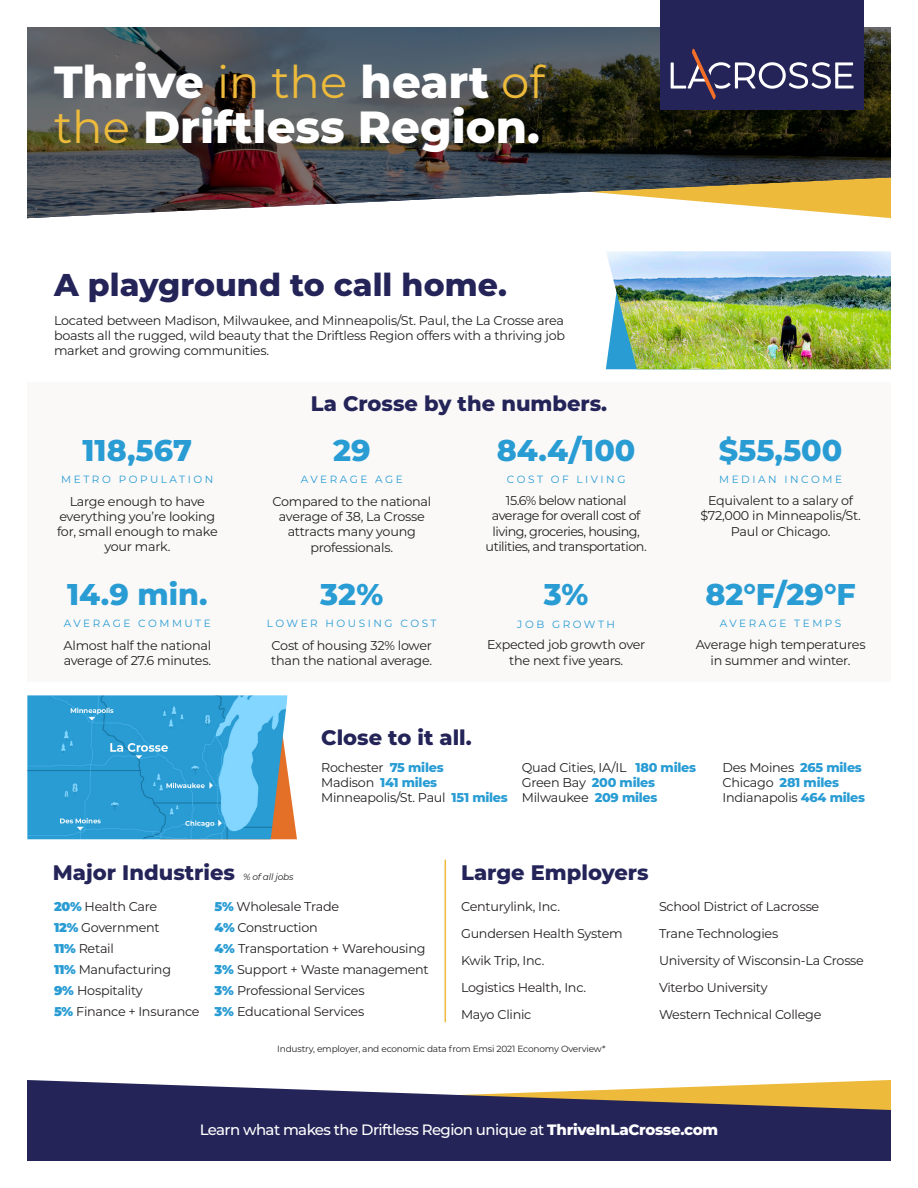
<style>
.page{position:relative;width:918px;height:1188px;background:#fff}
.page>*{position:absolute;margin:0;border:0;box-sizing:border-box;transform-origin:0 0}
.t1{font:800 45px/45px "Montserrat";color:#fff}
.t2{font:800 31.5px "Montserrat";color:#242459}
.t3{font:800 30px "Montserrat";color:#299cd4}
.t4{font:800 21px "Montserrat";color:#242459}
.t5{font:500 15px "Montserrat";letter-spacing:-.04em;color:#fff}
.t6{font:12.75px/15.3px "Montserrat";letter-spacing:-.02em;color:#231f20;text-align:center}
.t7{font:12.75px/15.3px "Montserrat";letter-spacing:-.04em;color:#231f20;text-align:center}
.t8{font:800 12.75px "Montserrat";letter-spacing:-.02em;color:#299cd4}
.t9{font:10.5px "Montserrat";letter-spacing:.24em;color:#299cd4}
.t10{font:9px "Montserrat";letter-spacing:-.02em;color:#231f20}
.t11{font:italic 9px "Montserrat";letter-spacing:-.02em;color:#231f20}
.s1{font-weight:400;color:#edba3b}
.s2{font-weight:800;color:#299cd4}
.s3{font-weight:400;color:#231f20}
.s4{font-weight:900;color:#299cd4}
.s5{font-weight:800}
</style>
<div class="page">
<div style="left:27px;top:382px;width:864px;height:299px;background:#faf9f8"></div>
<hr style="left:445px;top:860px;width:1px;height:162px;background:#edba3b">
<img style="left:606px;top:251px;width:285px;height:118px">
<svg style="left:288px;top:775px;width:9px;height:64px"></svg>
<img style="left:27px;top:695px;width:261px;height:144px">
<svg style="left:27px;top:27px;width:864px;height:191px;background:#565551"></svg>
<div style="left:660px;top:0;width:204px;height:110px;background:#242459"></div>
<svg style="left:671px;top:49px;width:183px;height:50px"></svg>
<svg style="left:27px;top:1080px;width:864px;height:81px;background:#4a4665"></svg>
<p class="t1" style="left:54px;top:57px;width:492px">Thrive <span class="s1">in the</span> heart <span class="s1">of the</span> Driftless Region.</p>
<p class="t2" style="left:54px;top:261px;width:455px">A playground to call home.</p>
<p class="t6" style="left:54px;top:312px;width:513px;text-align:justify">Located between Madison, Milwaukee, and Minneapolis/St. Paul, the La Crosse area boasts all the rugged, wild beauty that the Driftless Region offers with a thriving job market and growing communities.</p>
<p class="t3" style="left:83px;top:428px;width:111px">118,567</p>
<p class="t9" style="left:61px;top:472px;width:154px">METRO POPULATION</p>
<p class="t6" style="left:57px;top:493px;width:162px">Large enough to have everything you’re looking for, small enough to make your mark.</p>
<p class="t3" style="left:67px;top:572px;width:142px">14.9 min.</p>
<p class="t9" style="left:64px;top:616px;width:149px">AVERAGE COMMUTE</p>
<p class="t6" style="left:64px;top:637px;width:149px;text-align:left">Almost half the national average of 27.6 minutes.</p>
<p class="t4" style="left:311px;top:388px;width:298px">La Crosse by the numbers.</p>
<p class="t3" style="left:333px;top:428px;width:39px">29</p>
<p class="t3" style="left:497px;top:428px;width:140px">84.4/100</p>
<p class="t3" style="left:719px;top:428px;width:125px">$55,500</p>
<p class="t9" style="left:301px;top:472px;width:104px">AVERAGE AGE</p>
<p class="t6" style="left:272px;top:493px;width:160px">Compared to the national average of 38, La Crosse attracts many young professionals.</p>
<p class="t9" style="left:507px;top:472px;width:120px">COST OF LIVING</p>
<p class="t7" style="left:486px;top:492px;width:163px">15.6% below national average for overall cost of living, groceries, housing, utilities, and transportation.</p>
<p class="t9" style="left:719px;top:472px;width:124px">MEDIAN INCOME</p>
<p class="t6" style="left:700px;top:493px;width:162px">Equivalent to a salary of $72,000 in Minneapolis/St.<br>Paul or Chicago.</p>
<p class="t3" style="left:320px;top:572px;width:65px">32%</p>
<p class="t3" style="left:544px;top:572px;width:46px">3%</p>
<p class="t3" style="left:705px;top:572px;width:152px">82°F/29°F</p>
<p class="t9" style="left:267px;top:616px;width:171px">LOWER HOUSING COST</p>
<p class="t6" style="left:271px;top:637px;width:162px;text-align:left">Cost of housing 32% lower than the national average.</p>
<p class="t9" style="left:517px;top:617px;width:99px">JOB GROWTH</p>
<p class="t6" style="left:487px;top:637px;width:160px">Expected job growth over the next five years.</p>
<p class="t9" style="left:720px;top:617px;width:123px">AVERAGE TEMPS</p>
<p class="t6" style="left:696px;top:637px;width:171px">Average high temperatures in summer and winter.</p>
<p class="t4" style="left:321px;top:722px;width:152px">Close to it all.</p>
<p class="t6" style="left:321px;top:759px;width:124px">Rochester <span class="s2">75 miles</span></p>
<p class="t8" style="left:321px;top:773px;width:118px"><span class="s3">Madison</span> 141 miles</p>
<p class="t6" style="left:321px;top:790px;width:188px">Minneapolis/St. Paul <span class="s2">151 miles</span></p>
<p class="t6" style="left:522px;top:759px;width:176px">Quad Cities, IA/IL <span class="s2">180 miles</span></p>
<p class="t6" style="left:522px;top:774px;width:135px">Green Bay <span class="s2">200 miles</span></p>
<p class="t6" style="left:522px;top:790px;width:137px">Milwaukee <span class="s2">209 miles</span></p>
<p class="t6" style="left:723px;top:759px;width:141px">Des Moines <span class="s2">265 miles</span></p>
<p class="t8" style="left:723px;top:773px;width:118px"><span class="s3">Chicago</span> 281 miles</p>
<p class="t6" style="left:723px;top:790px;width:144px">Indianapolis <span class="s2">464 miles</span></p>
<p class="t4" style="left:53px;top:857px;width:184px">Major Industries</p>
<p class="t4" style="left:461px;top:857px;width:189px">Large Employers</p>
<p class="t6" style="left:461px;top:898px;width:101px">Centurylink, Inc.</p>
<p class="t6" style="left:461px;top:925px;width:163px">Gundersen Health System</p>
<p class="t6" style="left:461px;top:952px;width:85px">Kwik Trip, Inc.</p>
<p class="t6" style="left:461px;top:979px;width:127px">Logistics Health, Inc.</p>
<p class="t6" style="left:461px;top:1006px;width:72px">Mayo Clinic</p>
<p class="t11" style="left:243px;top:870px;width:52px">% of all jobs</p>
<p class="t6" style="left:54px;top:898px;width:105px"><span class="s4">20%</span> Health Care</p>
<p class="t6" style="left:54px;top:919px;width:107px"><span class="s4">12%</span> Government</p>
<p class="t6" style="left:54px;top:940px;width:61px"><span class="s4">11%</span> Retail</p>
<p class="t6" style="left:54px;top:961px;width:119px"><span class="s4">11%</span> Manufacturing</p>
<p class="t6" style="left:54px;top:982px;width:90px"><span class="s4">9%</span> Hospitality</p>
<p class="t6" style="left:54px;top:1003px;width:147px"><span class="s4">5%</span> Finance + Insurance</p>
<p class="t6" style="left:215px;top:898px;width:126px"><span class="s4">5%</span> Wholesale Trade</p>
<p class="t6" style="left:215px;top:919px;width:105px"><span class="s4">4%</span> Construction</p>
<p class="t6" style="left:215px;top:940px;width:212px"><span class="s4">4%</span> Transportation + Warehousing</p>
<p class="t6" style="left:215px;top:961px;width:216px"><span class="s4">3%</span> Support + Waste management</p>
<p class="t6" style="left:215px;top:982px;width:152px"><span class="s4">3%</span> Professional Services</p>
<p class="t6" style="left:215px;top:1003px;width:151px"><span class="s4">3%</span> Educational Services</p>
<p class="t10" style="left:277px;top:1042px;width:330px">Industry, employer, and economic data from Emsi 2021 Economy Overview*</p>
<p class="t6" style="left:659px;top:898px;width:162px">School District of Lacrosse</p>
<p class="t6" style="left:659px;top:925px;width:121px">Trane Technologies</p>
<p class="t6" style="left:659px;top:952px;width:206px">University of Wisconsin-La Crosse</p>
<p class="t6" style="left:659px;top:979px;width:110px">Viterbo University</p>
<p class="t6" style="left:659px;top:1006px;width:164px">Western Technical College</p>
<p class="t5" style="left:200px;top:1120px;width:520px">Learn what makes the Driftless Region unique at <span class="s5">ThriveInLaCrosse.com</span></p>
</div>
